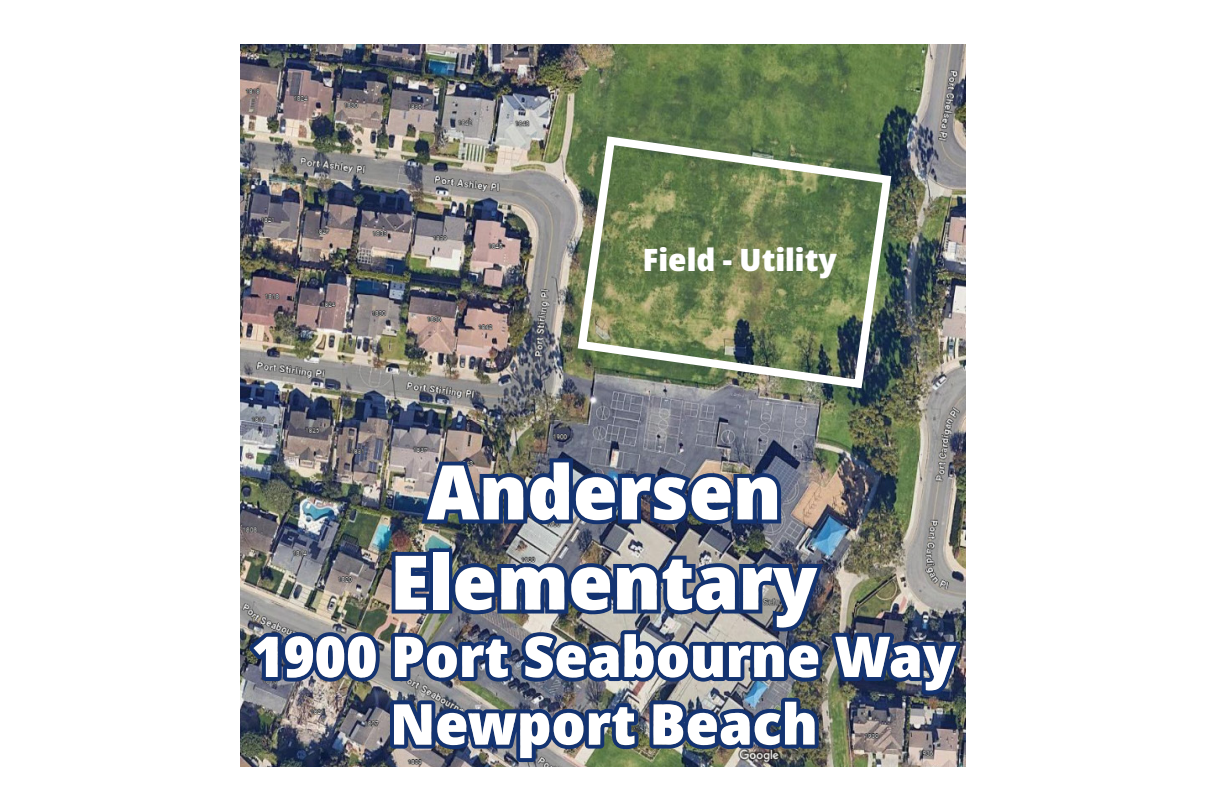
<style>
.page{position:relative;width:1208px;height:801px;background:#fff}
.page>*{position:absolute;margin:0;border:0;box-sizing:border-box;transform-origin:0 0}
.t1{font:900 75px/90px "Noto Sans Display";color:#fff;text-align:center}
.t2{font:900 56.25px/67.5px "Noto Sans Display";color:#fff;text-align:center}
.t3{font:900 31px "Noto Sans Display";color:#fff}
</style>
<div class="page">
<img style="left:240px;top:44px;width:726px;height:722px">
<img style="left:249px;top:458px;width:711px;height:304px">
<img style="left:573px;top:132px;width:322px;height:261px">
<p class="t3" style="left:643px;top:236px;width:195px">Field - Utility</p>
<h1 class="t1" style="left:390px;top:447px;width:428px">Andersen<br>Elementary</h1>
<p class="t2" style="left:252px;top:622px;width:705px">1900 Port Seabourne Way<br>Newport Beach</p>
</div>
